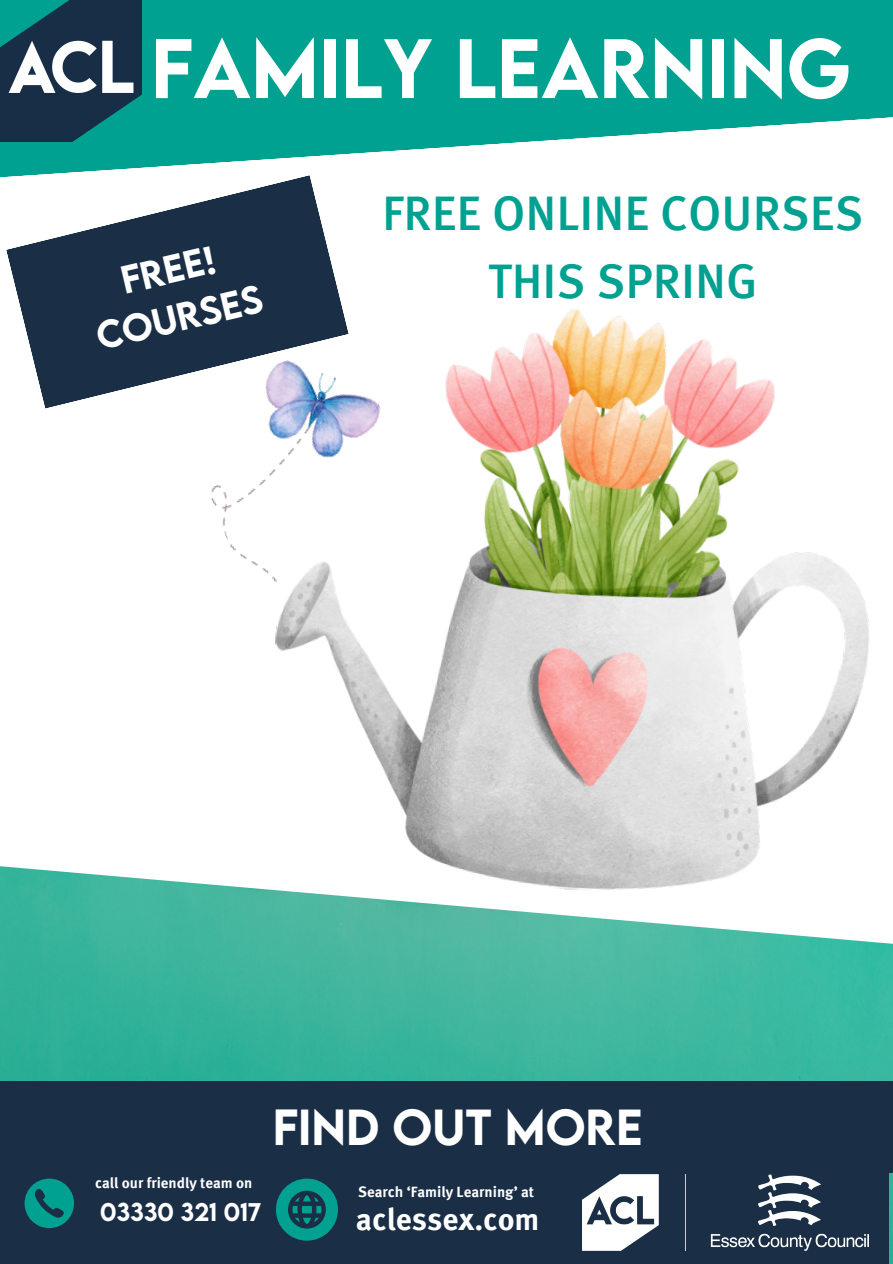
<style>
.page{position:relative;width:893px;height:1264px;background:#fff}
.page>*{position:absolute;margin:0;border:0;box-sizing:border-box;transform-origin:0 0}
.t1{font:500 74.7px "LEMONMILK";color:#fff}
.t2{font:500 48.45px/67.8px "Meta Pro";color:#00a191;text-align:center}
.t3{font:500 45px "LEMONMILK";color:#fff}
.t4{font:500 34.8px/48.6px "LEMONMILK";color:#fff;text-align:center}
.t5{font:700 31.2px "Meta Pro";color:#fff}
.t6{font:500 22.65px "LEMONMILK";color:#fff}
.t7{font:700 14.85px "Meta Pro";color:#fff}
</style>
<div class="page">
<img style="left:0;top:866px;width:892px;height:397px">
<svg style="left:0;top:0;width:892px;height:178px;fill:#00a191"></svg>
<img style="left:0;top:0;width:142px;height:142px">
<svg style="left:6px;top:175px;width:343px;height:234px;fill:#1a2e46"></svg>
<div style="left:0;top:1160px;width:888px;height:103px;background:#1a2e46"></div>
<svg style="left:276px;top:1178px;width:62px;height:62px"></svg>
<div style="left:25px;top:1178px;width:49px;height:49px;background:#00a191;border-radius:50%"></div>
<svg style="left:24px;top:1182px;width:41px;height:36px"></svg>
<div style="left:0;top:1081px;width:892px;height:91px;background:#1a2e46"></div>
<img style="left:582px;top:1174px;width:286px;height:76px">
<img style="left:261px;top:292px;width:627px;height:615px">
<img style="left:174px;top:335px;width:251px;height:257px">
<p class="t1" style="left:151px;top:17px;width:701px">FAMILY LEARNING</p>
<p class="t4" style="left:80px;top:264px;width:171px;rotate:-13deg">free!<br>COURSES</p>
<p class="t2" style="left:382px;top:183px;width:483px">FREE ONLINE COURSES<br>THIS SPRING</p>
<p class="t7" style="left:95px;top:1176px;width:159px">call our friendly team on</p>
<p class="t6" style="left:100px;top:1196px;width:162px">03330 321 017</p>
<h5 class="t3" style="left:273px;top:1096px;width:371px">FIND OUT MORE</h5>
<h3 class="t7" style="left:358px;top:1185px;width:177px">Search ‘Family Learning’ at</h3>
<h3 class="t5" style="left:356px;top:1205px;width:185px">aclessex.com</h3>
</div>
